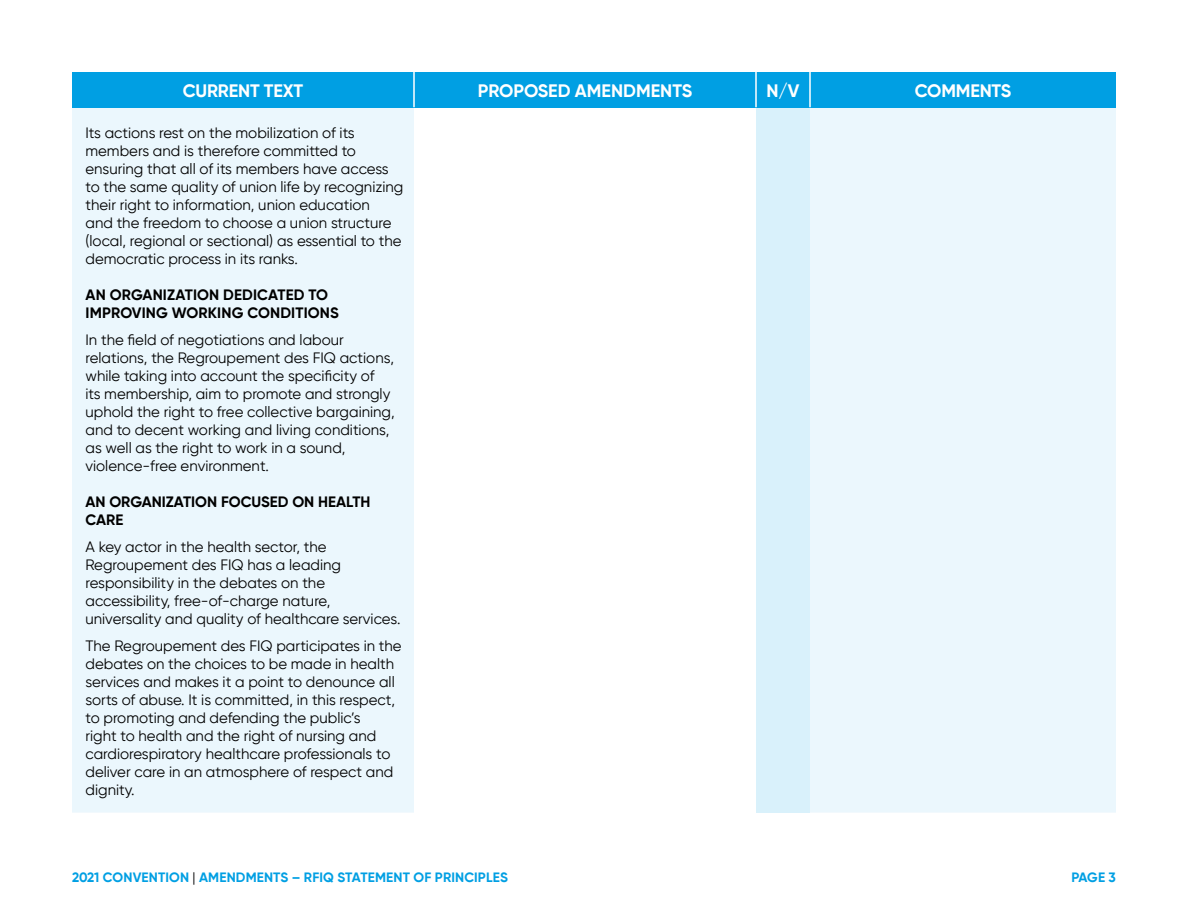
<style>
.page{position:relative;width:1188px;height:918px;background:#fff}
.page>*{position:absolute;margin:0;border:0;box-sizing:border-box;transform-origin:0 0}
.t1{font:700 18px "Gilroy";letter-spacing:-.01em;color:#fff}
.t2{font:15px/18px "Gilroy";color:#000}
.t3{font:700 15px/18px "Gilroy";color:#000}
.t4{font:700 13.5px "Gilroy";letter-spacing:.01em;color:#009fe3}
.s1{font-weight:400;color:#000}
</style>
<div class="page">
<div style="left:72px;top:72px;width:1044px;height:36px;background:#009fe3"></div>
<div style="left:72px;top:108px;width:1044px;height:705px;background:#ebf7fd"></div>
<div style="left:414px;top:108px;width:342px;height:705px;background:#fff"></div>
<div style="left:756px;top:108px;width:54px;height:705px;background:#d9f1fb"></div>
<hr style="left:413px;top:72px;width:2px;height:35px;background:#fff">
<hr style="left:755px;top:72px;width:2px;height:35px;background:#fff">
<hr style="left:809px;top:72px;width:2px;height:35px;background:#fff">
<p class="t1" style="left:183px;top:79px;width:122px">CURRENT TEXT</p>
<p class="t1" style="left:478px;top:79px;width:216px">PROPOSED AMENDMENTS</p>
<p class="t1" style="left:767px;top:79px;width:34px">N/V</p>
<p class="t1" style="left:915px;top:79px;width:98px">COMMENTS</p>
<p class="t2" style="left:86px;top:123px;width:320px">Its actions rest on the mobilization of its members and is therefore committed to ensuring that all of its members have access to the same quality of union life by recognizing their right to information, union education<br>and the freedom to choose a union structure (local, regional or sectional) as essential to the democratic process in its ranks.</p>
<p class="t3" style="left:86px;top:285px;width:255px">AN ORGANIZATION DEDICATED TO<br>IMPROVING WORKING CONDITIONS</p>
<p class="t2" style="left:86px;top:330px;width:311px">In the field of negotiations and labour relations, the Regroupement des FIQ actions, while taking into account the specificity of<br>its membership, aim to promote and strongly uphold the right to free collective bargaining, and to decent working and living conditions, as well as the right to work in a sound, violence-free environment.</p>
<p class="t3" style="left:86px;top:492px;width:286px">AN ORGANIZATION FOCUSED ON HEALTH<br>CARE</p>
<p class="t2" style="left:86px;top:537px;width:317px">A key actor in the health sector, the Regroupement des FIQ has a leading responsibility in the debates on the accessibility, free-of-charge nature, universality and quality of healthcare services.</p>
<p class="t2" style="left:86px;top:636px;width:318px">The Regroupement des FIQ participates in the debates on the choices to be made in health services and makes it a point to denounce all sorts of abuse. It is committed, in this respect, to promoting and defending the public’s<br>right to health and the right of nursing and cardiorespiratory healthcare professionals to deliver care in an atmosphere of respect and dignity.</p>
<p class="t4" style="left:72px;top:869px;width:437px">2021 CONVENTION <span class="s1">|</span> AMENDMENTS – RFIQ STATEMENT OF PRINCIPLES</p>
<p class="t4" style="left:1071px;top:869px;width:46px">PAGE 3</p>
</div>
